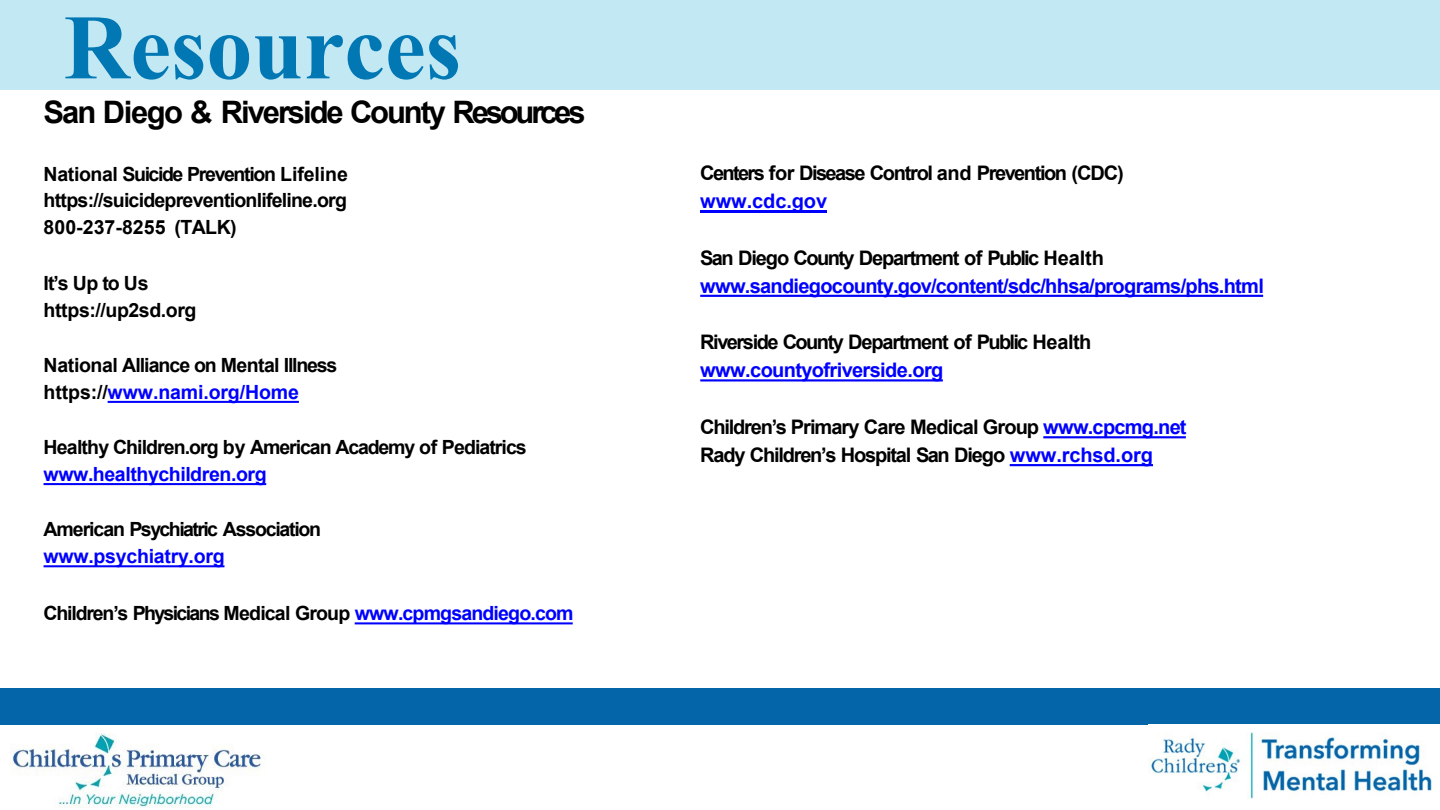
<style>
.page{position:relative;width:1440px;height:810px;background:#fff}
.page>*{position:absolute;margin:0;border:0;box-sizing:border-box;transform-origin:0 0}
.t1{font:700 92px "Times New Roman";color:#0177b4}
.t2{font:700 31px "Arial";letter-spacing:-.07em;color:#000}
.t3{font:700 20px/27.8px "Arial";letter-spacing:-.055em;color:#000}
.t4{font:700 20px/27.8px "Arial";letter-spacing:-.035em;color:#00f}
.t5{font:700 19.6px/26.9px "Arial";letter-spacing:-.04em;color:#000;text-align:justify}
.t6{font:700 19.6px/26.9px "Arial";letter-spacing:-.02em;color:#000}
.t7{font:700 19.6px/26.9px "Arial";letter-spacing:-.06em;color:#000}
.s1{color:#00f}
.s2{color:#000}
</style>
<div class="page">
<div style="left:0;top:0;width:1440px;height:89px;background:#c2e8f4"></div>
<svg style="left:108px;top:401px;width:191px;height:2px"></svg>
<svg style="left:44px;top:483px;width:222px;height:2px"></svg>
<svg style="left:44px;top:565px;width:181px;height:2px"></svg>
<svg style="left:355px;top:622px;width:218px;height:2px"></svg>
<div style="left:0;top:688px;width:1440px;height:37px;background:#0465a8"></div>
<img style="left:1149px;top:732px;width:283px;height:67px">
<img style="left:11px;top:734px;width:251px;height:73px">
<hr style="left:700px;top:210px;width:127px;height:2px;background:#00f">
<svg style="left:700px;top:295px;width:563px;height:2px"></svg>
<svg style="left:700px;top:379px;width:243px;height:3px"></svg>
<svg style="left:1043px;top:436px;width:143px;height:2px"></svg>
<svg style="left:1010px;top:464px;width:143px;height:2px"></svg>
<h2 class="t1" style="left:64px;top:-19px;width:399px">Resources</h2>
<p class="t2" style="left:44px;top:91px;width:544px">San Diego &amp; Riverside County Resources</p>
<p class="t5" style="left:44px;top:160px;width:306px">National Suicide Prevention Lifeline https://suicidepreventionlifeline.org 800-237-8255 (TALK)</p>
<p class="t6" style="left:44px;top:270px;width:154px">It’s Up to Us https://up2sd.org</p>
<p class="t6" style="left:44px;top:352px;width:295px">National Alliance on Mental Illness https://<span class="s1">www.nami.org/Home</span></p>
<p class="t5" style="left:44px;top:434px;width:485px">Healthy Children.org by American Academy of Pediatrics <span class="s1">www.healthychildren.org</span></p>
<p class="t7" style="left:44px;top:516px;width:279px">American Psychiatric Association <span class="s1">www.psychiatry.org</span></p>
<p class="t5" style="left:44px;top:600px;width:532px">Children’s Physicians Medical Group <span class="s1">www.cpmgsandiego.com</span></p>
<p class="t3" style="left:700px;top:159px;width:425px">Centers for Disease Control and Prevention (CDC) <span class="s1">www.cdc.gov</span></p>
<p class="t4" style="left:700px;top:244px;width:565px"><span class="s2">San Diego County Department of Public Health </span>www.sandiegocounty.gov/content/sdc/hhsa/programs/phs.html</p>
<p class="t3" style="left:700px;top:329px;width:393px">Riverside County Department of Public Health <span class="s1">www.countyofriverside.org</span></p>
<p class="t3" style="left:700px;top:413px;width:488px">Children’s Primary Care Medical Group <span class="s1">www.cpcmg.net<br></span>Rady Children’s Hospital San Diego <span class="s1">www.rchsd.org</span></p>
</div>
